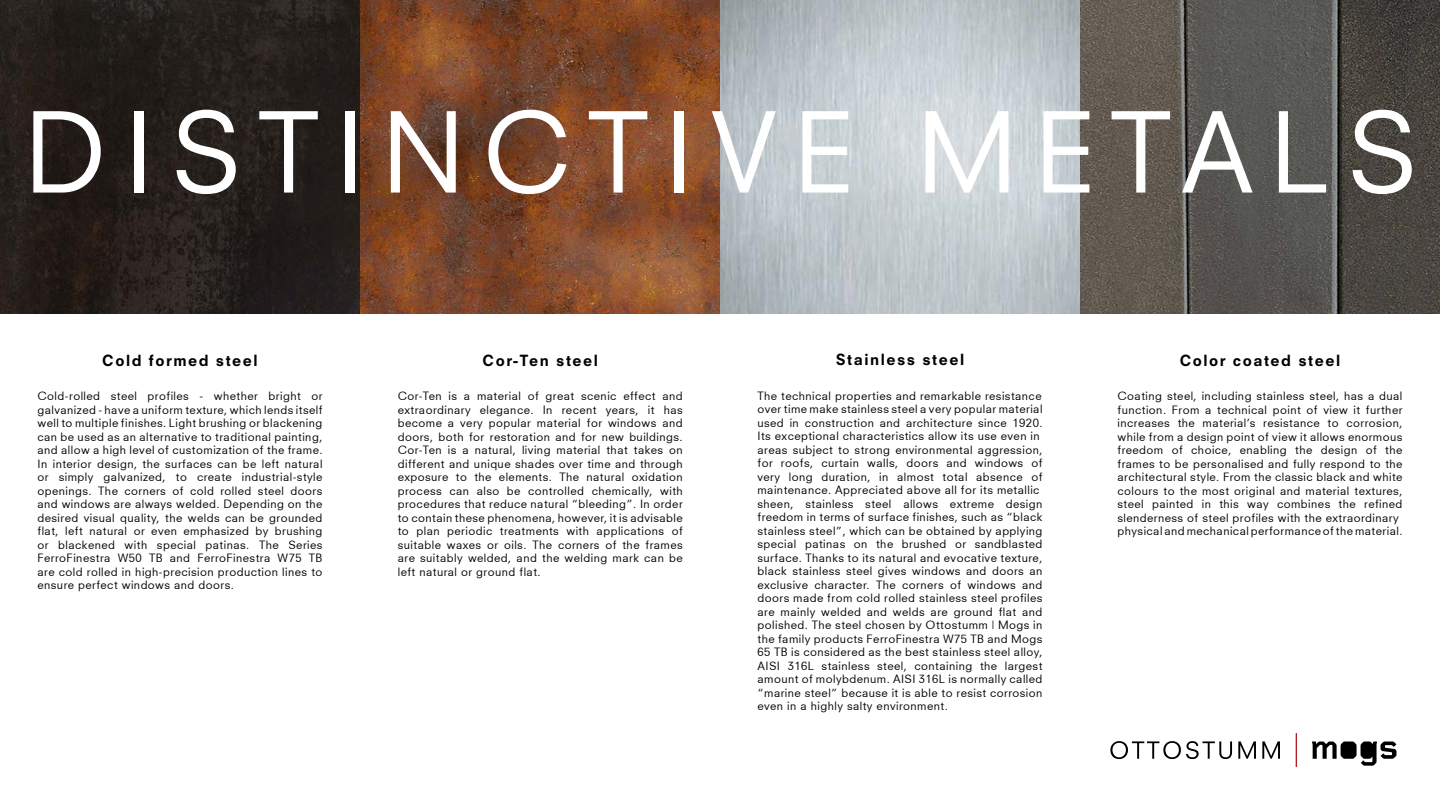
<style>
.page{position:relative;width:1440px;height:810px;background:#fff}
.page>*{position:absolute;margin:0;border:0;box-sizing:border-box;transform-origin:0 0}
.t1{font:108.23px "Neuzeit S";letter-spacing:.15em;color:#fff}
.t2{font:800 15px "Neuzeit S";letter-spacing:.1em;color:#000}
.t3{font:11.25px/13.5px "Neuzeit S";letter-spacing:.04em;color:#000;text-align:justify}
</style>
<div class="page">
<img style="left:0;top:0;width:1440px;height:314px">
<svg style="left:1110px;top:741px;width:170px;height:18px"></svg>
<svg style="left:1312px;top:742px;width:84px;height:24px"></svg>
<hr style="left:1296px;top:733px;width:1px;height:34px;background:#af2129">
<h1 class="t1" style="left:23px;top:107px;width:1396px">DISTINCTIVE METALS</h1>
<h2 class="t2" style="left:102px;top:354px;width:157px">Cold formed steel</h2>
<h2 class="t2" style="left:483px;top:354px;width:117px">Cor-Ten steel</h2>
<h2 class="t2" style="left:836px;top:353px;width:130px">Stainless steel</h2>
<h2 class="t2" style="left:1180px;top:354px;width:162px">Color coated steel</h2>
<p class="t3" style="left:38px;top:390px;width:287px">Cold-rolled steel profiles - whether bright or galvanized - have a uniform texture, which lends itself well to multiple finishes. Light brushing or blackening can be used as an alternative to traditional painting, and allow a high level of customization of the frame.<br>In interior design, the surfaces can be left natural or simply galvanized, to create industrial-style openings. The corners of cold rolled steel doors and windows are always welded. Depending on the desired visual quality, the welds can be grounded flat, left natural or even emphasized by brushing or blackened with special patinas. The Series FerroFinestra W50 TB and FerroFinestra W75 TB are cold rolled in high-precision production lines to ensure perfect windows and doors.</p>
<p class="t3" style="left:398px;top:390px;width:287px">Cor-Ten is a material of great scenic effect and extraordinary elegance. In recent years, it has become a very popular material for windows and doors, both for restoration and for new buildings.<br>Cor-Ten is a natural, living material that takes on different and unique shades over time and through exposure to the elements. The natural oxidation process can also be controlled chemically, with procedures that reduce natural “bleeding”. In order to contain these phenomena, however, it is advisable to plan periodic treatments with applications of suitable waxes or oils. The corners of the frames are suitably welded, and the welding mark can be left natural or ground flat.</p>
<p class="t3" style="left:758px;top:390px;width:287px;text-align:left">The technical properties and remarkable resistance over time make stainless steel a very popular material used in construction and architecture since 1920.<br>Its exceptional characteristics allow its use even in areas subject to strong environmental aggression, for roofs, curtain walls, doors and windows of very long duration, in almost total absence of maintenance. Appreciated above all for its metallic sheen, stainless steel allows extreme design freedom in terms of surface finishes, such as “black stainless steel”, which can be obtained by applying special patinas on the brushed or sandblasted surface. Thanks to its natural and evocative texture, black stainless steel gives windows and doors an exclusive character. The corners of windows and doors made from cold rolled stainless steel profiles are mainly welded and welds are ground flat and polished. The steel chosen by Ottostumm | Mogs in the family products FerroFinestra W75 TB and Mogs 65 TB is considered as the best stainless steel alloy, AISI 316L stainless steel, containing the largest amount of molybdenum. AISI 316L is normally called “marine steel” because it is able to resist corrosion even in a highly salty environment.</p>
<p class="t3" style="left:1118px;top:390px;width:287px;text-align:left">Coating steel, including stainless steel, has a dual function. From a technical point of view it further increases the material’s resistance to corrosion, while from a design point of view it allows enormous freedom of choice, enabling the design of the frames to be personalised and fully respond to the architectural style. From the classic black and white colours to the most original and material textures, steel painted in this way combines the refined slenderness of steel profiles with the extraordinary physical and mechanical performance of the material.</p>
</div>
